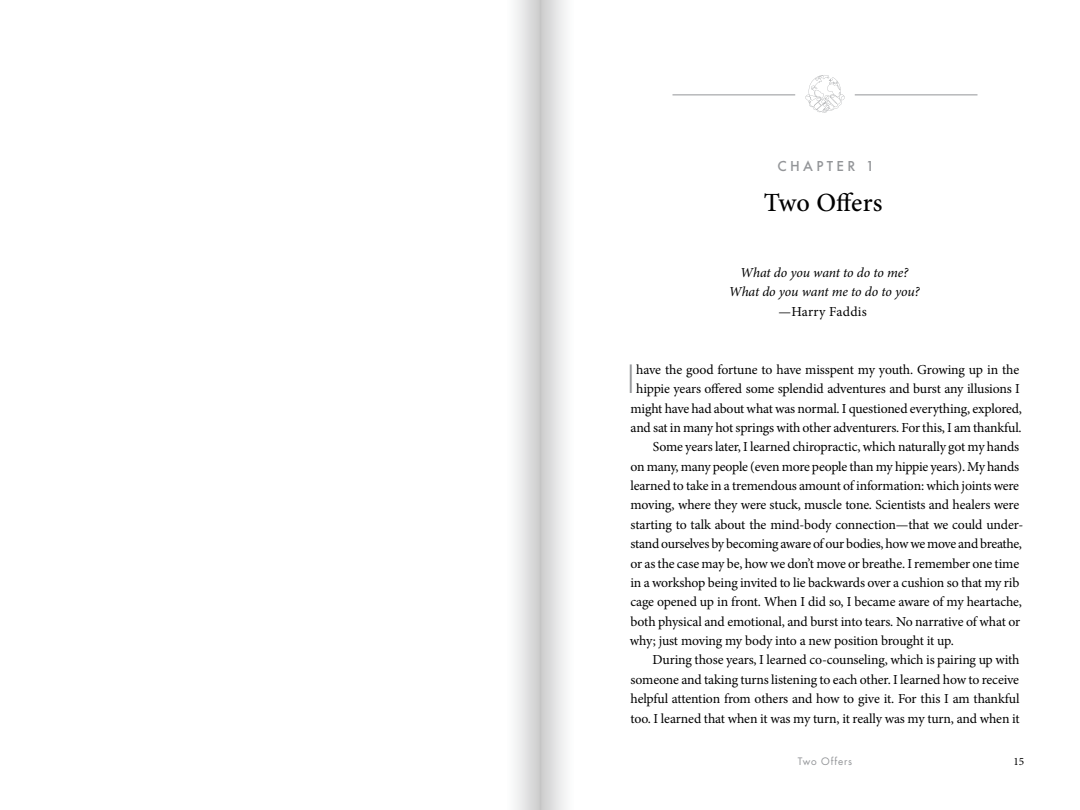
<style>
.page{position:relative;width:1080px;height:810px;background:#fff}
.page>*{position:absolute;margin:0;border:0;box-sizing:border-box;transform-origin:0 0}
.t1{font:300 42.75px "Futura T";color:#939598}
.t2{font:500 26.25px "Minion Pro";letter-spacing:.005em;color:#000}
.t3{font:500 15px "Futura T";letter-spacing:.22em;color:#939598}
.t4{font:13.75px "Minion Pro";letter-spacing:-.015em;color:#000}
.t5{font:italic 13.75px/19.4px "Minion Pro";letter-spacing:-.01em;color:#000;text-align:center}
.t6{font:13.75px "Minion Pro";letter-spacing:.02em;color:#000}
.t7{font:11.25px "Minion Pro";color:#000}
.t8{font:10px "Futura";letter-spacing:.08em;color:#939598}
</style>
<div class="page">
<hr style="left:672px;top:95px;width:306px;height:1px;background:#939598">
<div style="left:795px;top:63px;width:60px;height:56px;background:#fff"></div>
<svg style="left:805px;top:75px;width:40px;height:38px"></svg>
<div style="left:497px;top:0;width:43px;height:810px;background:linear-gradient(to right,#fff,#d1d1d2)"></div>
<div style="left:540px;top:0;width:43px;height:810px;background:linear-gradient(to right,#cfcfd0,#fff)"></div>
<p class="t3" style="left:777px;top:157px;width:98px">CHAPTER 1</p>
<h2 class="t2" style="left:764px;top:185px;width:120px">Two Offers</h2>
<p class="t5" style="left:729px;top:263px;width:192px">What do you want to do to me?<br>What do you want me to do to you?</p>
<p class="t6" style="left:778px;top:302px;width:90px">—Harry Faddis</p>
<h1 class="t1" style="left:626px;top:354px;width:11px">I</h1>
<p class="t4" style="left:636px;top:360px;width:385px">have the good fortune to have misspent my youth. Growing up in the</p>
<p class="t4" style="left:636px;top:380px;width:385px">hippie years offered some splendid adventures and burst any illusions I</p>
<p class="t4" style="left:630px;top:399px;width:393px">might have had about what was normal. I questioned everything, explored,</p>
<p class="t4" style="left:631px;top:418px;width:393px">and sat in many hot springs with other adventurers. For this, I am thankful.</p>
<p class="t4" style="left:653px;top:438px;width:368px">Some years later, I learned chiropractic, which naturally got my hands</p>
<p class="t4" style="left:630px;top:457px;width:390px">on many, many people (even more people than my hippie years). My hands</p>
<p class="t4" style="left:630px;top:476px;width:390px">learned to take in a tremendous amount of information: which joints were</p>
<p class="t4" style="left:630px;top:496px;width:390px">moving, where they were stuck, muscle tone. Scientists and healers were</p>
<p class="t4" style="left:631px;top:515px;width:394px">starting to talk about the mind-body connection—that we could under-</p>
<p class="t4" style="left:631px;top:535px;width:393px">stand ourselves by becoming aware of our bodies, how we move and breathe,</p>
<p class="t4" style="left:630px;top:554px;width:390px">or as the case may be, how we don’t move or breathe. I remember one time</p>
<p class="t4" style="left:630px;top:573px;width:391px">in a workshop being invited to lie backwards over a cushion so that my rib</p>
<p class="t4" style="left:630px;top:593px;width:393px">cage opened up in front. When I did so, I became aware of my heartache,</p>
<p class="t4" style="left:631px;top:612px;width:391px">both physical and emotional, and burst into tears. No narrative of what or</p>
<p class="t4" style="left:630px;top:631px;width:326px">why; just moving my body into a new position brought it up.</p>
<p class="t4" style="left:652px;top:651px;width:369px">During those years, I learned co-counseling, which is pairing up with</p>
<p class="t4" style="left:631px;top:670px;width:390px">someone and taking turns listening to each other. I learned how to receive</p>
<p class="t4" style="left:631px;top:690px;width:391px">helpful attention from others and how to give it. For this I am thankful</p>
<p class="t4" style="left:630px;top:709px;width:391px">too. I learned that when it was my turn, it really was my turn, and when it</p>
<p class="t8" style="left:798px;top:754px;width:56px">Two Offers</p>
<p class="t7" style="left:1013px;top:754px;width:12px">15</p>
</div>
